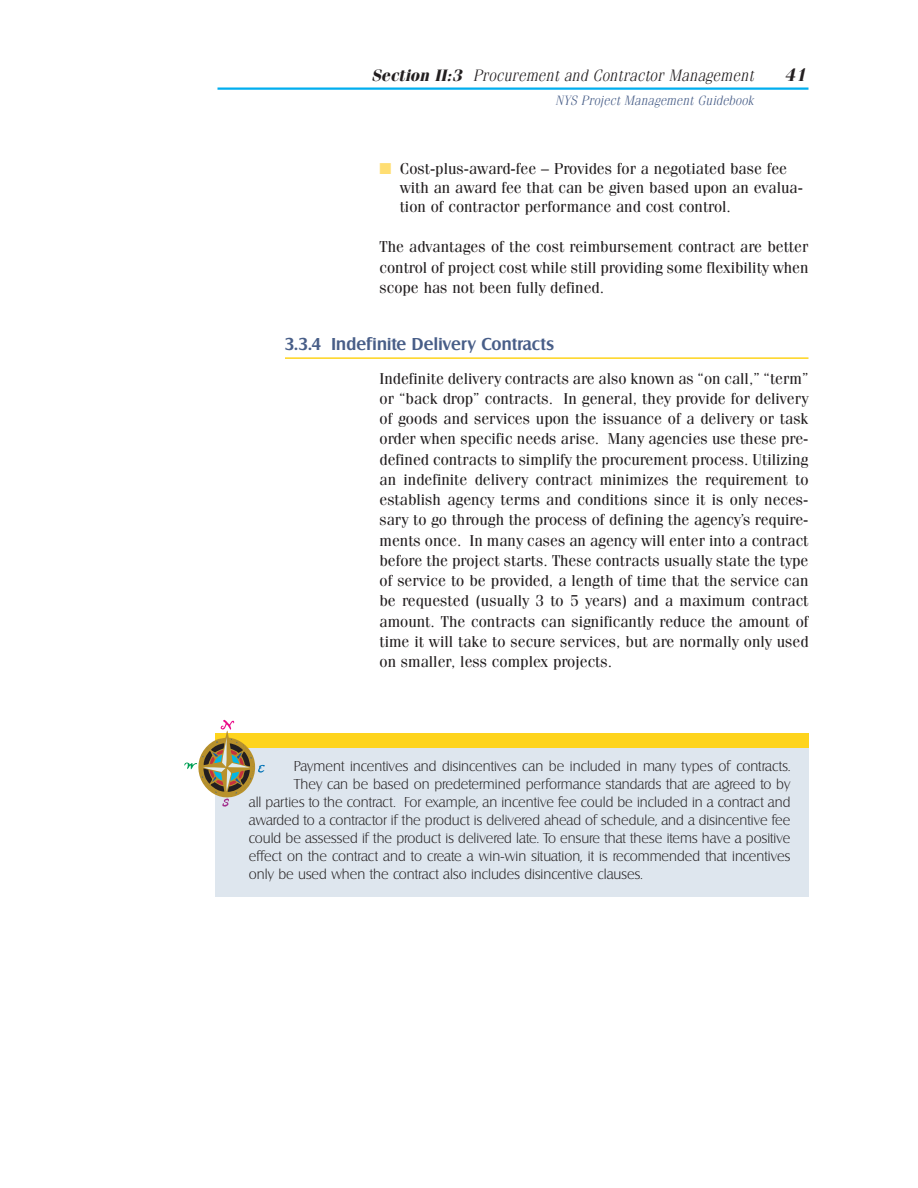
<style>
.page{position:relative;width:918px;height:1188px;background:#fff}
.page>*{position:absolute;margin:0;border:0;box-sizing:border-box;transform-origin:0 0}
.t1{font:500 18px "Salzburg";letter-spacing:.015em;color:#485e88}
.t2{font:italic 700 18px "Fenice";color:#231f20}
.t3{font:italic 300 16.5px "Fenice";color:#231f20}
.t4{font:15.75px/20.2px "Fenice";color:#231f20;text-align:justify}
.t5{font:300 15px "Salzburg";color:#231f20}
.t6{font:italic 300 13.5px "Fenice";color:#485e88}
.s1{font-weight:700}
.s2{color:#ffde72}
</style>
<div class="page">
<hr style="left:218px;top:87px;width:590px;height:3px;background:#00aeef">
<hr style="left:285px;top:357px;width:523px;height:2px;background:#fed41d">
<div style="left:215px;top:734px;width:594px;height:20px;background:#fed41d"></div>
<div style="left:215px;top:748px;width:594px;height:149px;background:#dee6ee"></div>
<svg style="left:184px;top:720px;width:81px;height:87px"></svg>
<p class="t3" style="left:371px;top:70px;width:384px"><span class="s1">Section II:3</span> Procurement and Contractor Management</p>
<p class="t2" style="left:784px;top:69px;width:23px">41</p>
<p class="t6" style="left:555px;top:96px;width:200px">NYS Project Management Guidebook</p>
<p class="t4" style="left:400px;top:161px;width:405px;line-height:18.8px;text-align:left;text-indent:-20px"><span class="s2">■</span> Cost-plus-award-fee – Provides for a negotiated base fee with an award fee that can be given based upon an evalua&shy;tion of contractor performance and cost control.</p>
<p class="t4" style="left:379px;top:238px;width:431px">The advantages of the cost reimbursement contract are better control of project cost while still providing some flexibility when scope has not been fully defined.</p>
<p class="t1" style="left:285px;top:336px;width:271px">3.3.4 Indefinite Delivery Contracts</p>
<p class="t4" style="left:380px;top:369px;width:431px">Indefinite delivery contracts are also known as “on call,” “term” or “back drop” contracts. In general, they provide for delivery of goods and services upon the issuance of a delivery or task order when specific needs arise. Many agencies use these pre&shy;defined contracts to simplify the procurement process. Utilizing an indefinite delivery contract minimizes the requirement to establish agency terms and conditions since it is only neces&shy;sary to go through the process of defining the agency’s require&shy;ments once. In many cases an agency will enter into a contract before the project starts. These contracts usually state the type of service to be provided, a length of time that the service can be requested (usually 3 to 5 years) and a maximum contract amount. The contracts can significantly reduce the amount of time it will take to secure services, but are normally only used on smaller, less complex projects.</p>
<p class="t5" style="left:294px;top:762px;width:498px">Payment incentives and disincentives can be included in many types of contracts.</p>
<p class="t5" style="left:294px;top:780px;width:498px">They can be based on predetermined performance standards that are agreed to by</p>
<p class="t5" style="left:249px;top:798px;width:543px">all parties to the contract. For example, an incentive fee could be included in a contract and</p>
<p class="t5" style="left:249px;top:816px;width:543px">awarded to a contractor if the product is delivered ahead of schedule, and a disincentive fee</p>
<p class="t5" style="left:249px;top:834px;width:543px">could be assessed if the product is delivered late. To ensure that these items have a positive</p>
<p class="t5" style="left:249px;top:852px;width:543px">effect on the contract and to create a win-win situation, it is recommended that incentives</p>
<p class="t5" style="left:249px;top:870px;width:395px">only be used when the contract also includes disincentive clauses.</p>
</div>
